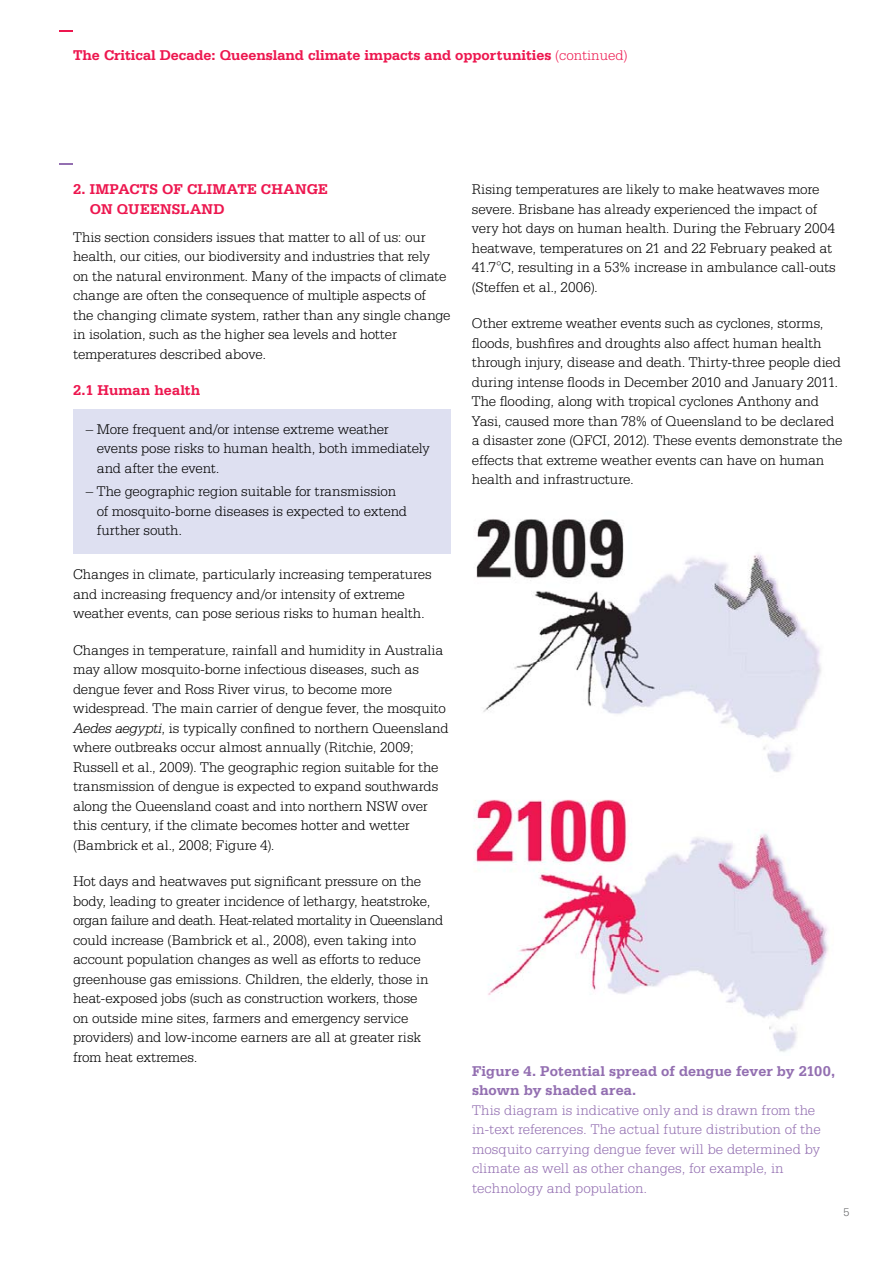
<style>
.page{position:relative;width:893px;height:1263px;background:#fff}
.page>*{position:absolute;margin:0;border:0;box-sizing:border-box;transform-origin:0 0}
.t1{font:300 15px/19.5px "Serifa BT";letter-spacing:-.01em;color:#000}
.t2{font:300 15px/19.5px "Serifa BT";letter-spacing:.005em;color:#936fb1}
.t3{font:700 15px "Serifa BT";color:#ed174f}
.t4{font:700 15px/19.5px "Serifa BT";letter-spacing:.01em;color:#936fb1}
.t5{font:700 15px/19.5px "Serifa BT";letter-spacing:.02em;color:#ed174f}
.t6{font:300 12px "Serifa BT";color:#636466}
.s1{font-weight:300}
.s2{font-style:italic}
</style>
<div class="page">
<svg style="left:60px;top:30px;width:13px;height:2px"></svg>
<svg style="left:60px;top:163px;width:13px;height:2px"></svg>
<img style="left:474px;top:519px;width:354px;height:533px">
<div style="left:73px;top:409px;width:378px;height:144px;background:#dee0f1"></div>
<p class="t3" style="left:73px;top:46px;width:556px">The Critical Decade: Queensland climate impacts and opportunities <span class="s1">(continued)</span></p>
<p class="t3" style="left:73px;top:180px;width:25px">2. Imp</p>
<p class="t3" style="left:118px;top:180px;width:22px">acts</p>
<p class="t5" style="left:90px;top:179px;width:240px;text-indent:72px">of climate change on Queensland</p>
<p class="t1" style="left:73px;top:227px;width:379px">This section considers issues that matter to all of us: our health, our cities, our biodiversity and industries that rely<br>on the natural environment. Many of the impacts of climate change are often the consequence of multiple aspects of<br>the changing climate system, rather than any single change in isolation, such as the higher sea levels and hotter temperatures described above.</p>
<p class="t3" style="left:73px;top:381px;width:129px">2.1 Human health</p>
<p class="t1" style="left:97px;top:419px;width:334px;text-indent:-11px">– More frequent and/or intense extreme weather events pose risks to human health, both immediately and after the event.</p>
<p class="t1" style="left:97px;top:481px;width:312px;text-indent:-11px">– The geographic region suitable for transmission of mosquito-borne diseases is expected to extend further south.</p>
<p class="t1" style="left:73px;top:564px;width:360px">Changes in climate, particularly increasing temperatures and increasing frequency and/or intensity of extreme weather events, can pose serious risks to human health.</p>
<p class="t1" style="left:73px;top:640px;width:377px">Changes in temperature, rainfall and humidity in Australia may allow mosquito-borne infectious diseases, such as dengue fever and Ross River virus, to become more widespread. The main carrier of dengue fever, the mosquito <span class="s2">Aedes aegypti</span>, is typically confined to northern Queensland where outbreaks occur almost annually (Ritchie, 2009; Russell et al., 2009). The geographic region suitable for the transmission of dengue is expected to expand southwards along the Queensland coast and into northern NSW over this century, if the climate becomes hotter and wetter (Bambrick et al., 2008; Figure 4).</p>
<p class="t1" style="left:73px;top:871px;width:372px">Hot days and heatwaves put significant pressure on the body, leading to greater incidence of lethargy, heatstroke, organ failure and death. Heat-related mortality in Queensland could increase (Bambrick et al., 2008), even taking into account population changes as well as efforts to reduce greenhouse gas emissions. Children, the elderly, those in heat-exposed jobs (such as construction workers, those<br>on outside mine sites, farmers and emergency service providers) and low-income earners are all at greater risk from heat extremes.</p>
<p class="t1" style="left:472px;top:179px;width:365px">Rising temperatures are likely to make heatwaves more severe. Brisbane has already experienced the impact of very hot days on human health. During the February 2004 heatwave, temperatures on 21 and 22 February peaked at 41.7°C, resulting in a 53% increase in ambulance call-outs (Steffen et al., 2006).</p>
<p class="t1" style="left:472px;top:313px;width:372px">Other extreme weather events such as cyclones, storms, floods, bushfires and droughts also affect human health through injury, disease and death. Thirty-three people died during intense floods in December 2010 and January 2011.<br>The flooding, along with tropical cyclones Anthony and Yasi, caused more than 78% of Queensland to be declared a disaster zone (QFCI, 2012). These events demonstrate the effects that extreme weather events can have on human health and infrastructure.</p>
<p class="t4" style="left:472px;top:1061px;width:365px">Figure 4. Potential spread of dengue fever by 2100, shown by shaded area.</p>
<p class="t2" style="left:472px;top:1100px;width:350px">This diagram is indicative only and is drawn from the in-text references. The actual future distribution of the mosquito carrying dengue fever will be determined by climate as well as other changes, for example, in technology and population.</p>
<p class="t6" style="left:844px;top:1205px;width:8px">5</p>
</div>
